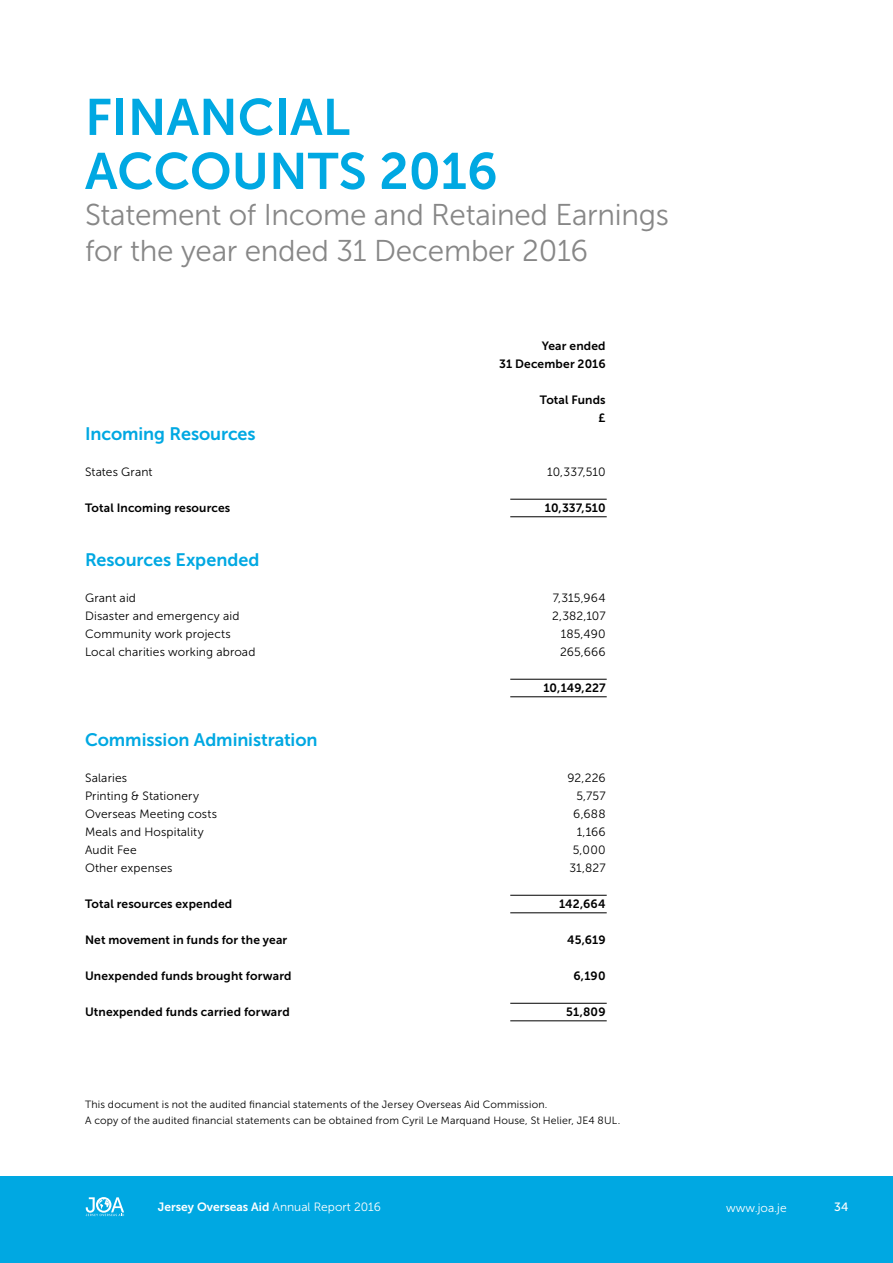
<style>
.page{position:relative;width:893px;height:1263px;background:#fff}
.page>*{position:absolute;margin:0;border:0;box-sizing:border-box;transform-origin:0 0}
.t1{font:51px/54px "Museo Sans 700";color:#00a8e2}
.t2{font:30px/36px "Museo Sans 300";letter-spacing:-.01em;color:#878787}
.t3{font:18px "Museo Sans 700";letter-spacing:-.005em;color:#00a8e2}
.t4{font:12px "Museo Sans 300";letter-spacing:.01em;color:#000}
.t5{font:12px/18px "Museo Sans 700";letter-spacing:.01em;color:#000;text-align:right}
.t6{font:12px "Museo Sans 700";color:#fff}
.t7{font:12px "Museo Sans 300";color:#fff}
.t8{font:12px "Museo Sans 500";color:#fff}
.t9{font:10.5px/16.5px "Museo Sans 300";letter-spacing:.02em;color:#000}
.s1{font-family:"Museo Sans 300"}
</style>
<div class="page">
<div style="left:0;top:1176px;width:893px;height:87px;background:#00a8e2"></div>
<svg style="left:86px;top:1197px;width:38px;height:19px"></svg>
<hr style="left:510px;top:499px;width:97px;height:1px;background:#000">
<hr style="left:510px;top:516px;width:97px;height:1px;background:#000">
<hr style="left:510px;top:679px;width:97px;height:1px;background:#000">
<hr style="left:510px;top:696px;width:97px;height:1px;background:#000">
<hr style="left:510px;top:895px;width:97px;height:1px;background:#000">
<hr style="left:510px;top:912px;width:97px;height:1px;background:#000">
<hr style="left:510px;top:1003px;width:97px;height:1px;background:#000">
<hr style="left:510px;top:1020px;width:97px;height:1px;background:#000">
<h1 class="t1" style="left:85px;top:90px;width:414px">FINANCIAL<br>ACCOUNTS 2016</h1>
<h2 class="t2" style="left:85px;top:197px;width:585px">Statement of Income and Retained Earnings for the year ended 31 December 2016</h2>
<p class="t5" style="left:499px;top:337px;width:108px">Year ended<br>31 December 2016</p>
<p class="t5" style="left:540px;top:391px;width:67px">Total Funds £</p>
<h3 class="t3" style="left:85px;top:424px;width:172px">Incoming Resources</h3>
<p class="t4" style="left:85px;top:465px;width:69px">States Grant</p>
<p class="t4" style="left:547px;top:465px;width:60px">10,337,510</p>
<p class="t5" style="left:85px;top:499px;width:147px">Total Incoming resources</p>
<p class="t5" style="left:545px;top:499px;width:62px">10,337,510</p>
<h3 class="t3" style="left:85px;top:550px;width:176px">Resources Expended</h3>
<p class="t4" style="left:85px;top:591px;width:53px">Grant aid</p>
<p class="t4" style="left:553px;top:591px;width:54px">7,315,964</p>
<p class="t4" style="left:85px;top:609px;width:156px">Disaster and emergency aid</p>
<p class="t4" style="left:552px;top:609px;width:55px">2,382,107</p>
<p class="t4" style="left:85px;top:627px;width:147px">Community work projects</p>
<p class="t4" style="left:561px;top:627px;width:46px">185,490</p>
<p class="t4" style="left:85px;top:645px;width:172px">Local charities working abroad</p>
<p class="t4" style="left:560px;top:645px;width:47px">265,666</p>
<p class="t5" style="left:543px;top:679px;width:64px">10,149,227</p>
<h3 class="t3" style="left:85px;top:730px;width:234px">Commission Administration</h3>
<p class="t4" style="left:85px;top:771px;width:44px">Salaries</p>
<p class="t4" style="left:567px;top:771px;width:40px">92,226</p>
<p class="t4" style="left:85px;top:789px;width:116px">Printing &amp; Stationery</p>
<p class="t4" style="left:576px;top:789px;width:31px">5,757</p>
<p class="t4" style="left:85px;top:807px;width:134px">Overseas Meeting costs</p>
<p class="t4" style="left:573px;top:807px;width:34px">6,688</p>
<p class="t4" style="left:85px;top:825px;width:120px">Meals and Hospitality</p>
<p class="t4" style="left:577px;top:825px;width:30px">1,166</p>
<p class="t4" style="left:85px;top:843px;width:53px">Audit Fee</p>
<p class="t4" style="left:573px;top:843px;width:34px">5,000</p>
<p class="t4" style="left:85px;top:861px;width:89px">Other expenses</p>
<p class="t4" style="left:570px;top:861px;width:38px">31,827</p>
<p class="t5" style="left:85px;top:895px;width:149px">Total resources expended</p>
<p class="t5" style="left:559px;top:895px;width:48px">142,664</p>
<p class="t5" style="left:85px;top:931px;width:204px">Net movement in funds for the year</p>
<p class="t5" style="left:567px;top:931px;width:40px">45,619</p>
<p class="t5" style="left:85px;top:967px;width:208px">Unexpended funds brought forward</p>
<p class="t5" style="left:573px;top:967px;width:34px">6,190</p>
<p class="t5" style="left:85px;top:1003px;width:206px">Utnexpended funds carried forward</p>
<p class="t5" style="left:566px;top:1003px;width:41px">51,809</p>
<p class="t9" style="left:85px;top:1096px;width:537px">This document is not the audited financial statements of the Jersey Overseas Aid Commission.<br>A copy of the audited financial statements can be obtained from Cyril Le Marquand House, St Helier, JE4 8UL.</p>
<p class="t6" style="left:158px;top:1201px;width:225px">Jersey Overseas Aid <span class="s1">Annual Report 2016</span></p>
<p class="t7" style="left:726px;top:1201px;width:62px">www.joa.je</p>
<p class="t8" style="left:834px;top:1201px;width:16px">34</p>
</div>
